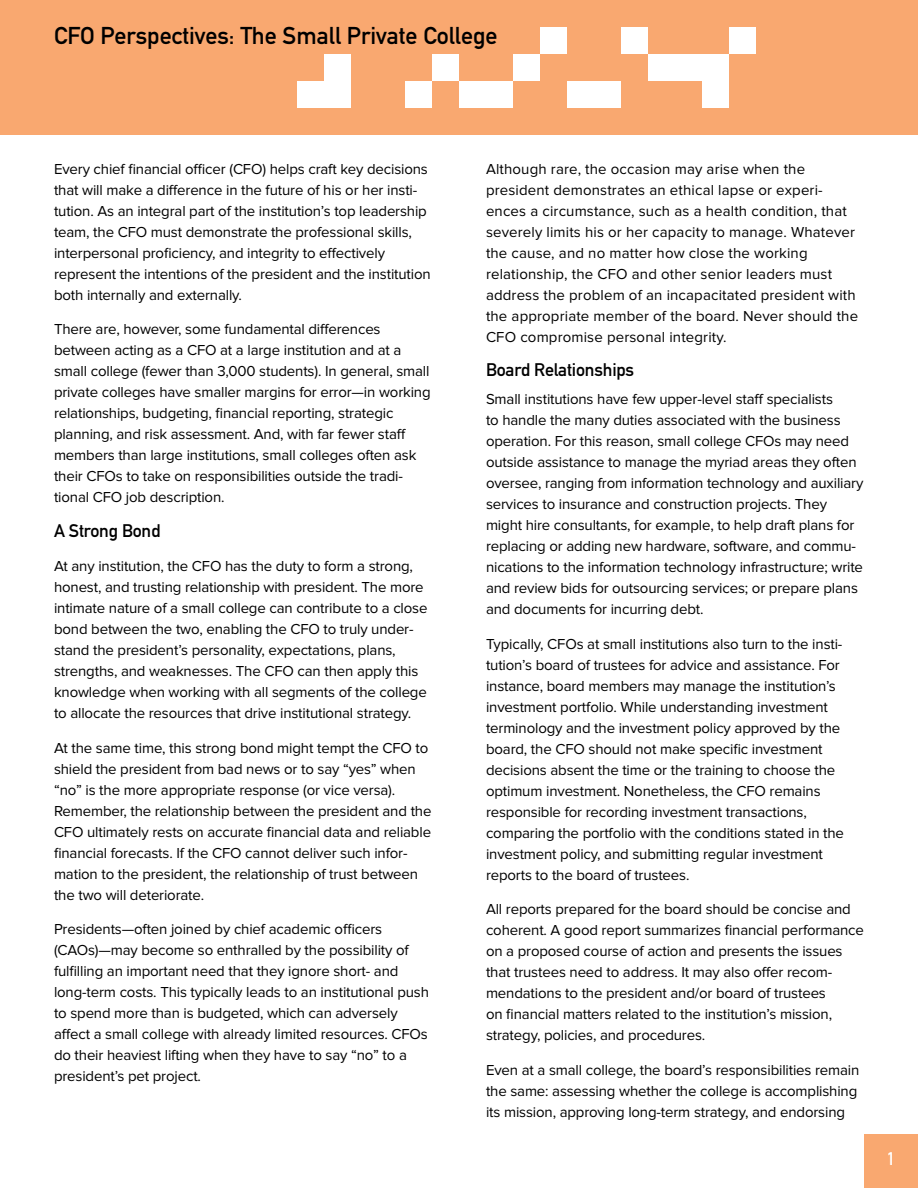
<style>
.page{position:relative;width:918px;height:1188px;background:#fff}
.page>*{position:absolute;margin:0;border:0;box-sizing:border-box;transform-origin:0 0}
.t1{font:24px "DIN Mittelschrift Std";color:#000}
.t2{font:18px "DIN Mittelschrift Std";letter-spacing:-.01em;color:#000}
.t3{font:18px "DIN Mittelschrift Std";color:#fff}
.t4{font:15px/21px "Proxima Nova";letter-spacing:-.01em;color:#000}
.t5{font:15px/21px "Proxima Nova";letter-spacing:.01em;color:#000}
</style>
<div class="page">
<div style="left:0;top:0;width:918px;height:135px;background:#f9a870"></div>
<div style="left:297px;top:81px;width:27px;height:27px;background:#fff"></div>
<div style="left:324px;top:54px;width:27px;height:27px;background:#fff"></div>
<div style="left:324px;top:81px;width:27px;height:27px;background:#fff"></div>
<div style="left:405px;top:81px;width:27px;height:27px;background:#fff"></div>
<div style="left:432px;top:54px;width:27px;height:27px;background:#fff"></div>
<div style="left:486px;top:81px;width:27px;height:27px;background:#fff"></div>
<div style="left:513px;top:54px;width:27px;height:27px;background:#fff"></div>
<div style="left:540px;top:27px;width:27px;height:27px;background:#fff"></div>
<div style="left:567px;top:81px;width:27px;height:27px;background:#fff"></div>
<div style="left:594px;top:81px;width:27px;height:27px;background:#fff"></div>
<div style="left:621px;top:27px;width:27px;height:27px;background:#fff"></div>
<div style="left:648px;top:54px;width:27px;height:27px;background:#fff"></div>
<div style="left:675px;top:54px;width:27px;height:27px;background:#fff"></div>
<div style="left:702px;top:81px;width:27px;height:27px;background:#fff"></div>
<div style="left:702px;top:54px;width:27px;height:27px;background:#fff"></div>
<div style="left:729px;top:27px;width:27px;height:27px;background:#fff"></div>
<div style="left:864px;top:1134px;width:54px;height:54px;background:#f9a870"></div>
<div style="left:459px;top:81px;width:27px;height:27px;background:#fff"></div>
<h1 class="t1" style="left:54px;top:22px;width:445px">CFO Perspectives: The Small Private College</h1>
<p class="t4" style="left:54px;top:159px;width:378px">Every chief financial officer (CFO) helps craft key decisions that will make a difference in the future of his or her insti&shy;tution. As an integral part of the institution’s top leadership team, the CFO must demonstrate the professional skills, interpersonal proficiency, and integrity to effectively represent the intentions of the president and the institution both internally and externally.</p>
<p class="t4" style="left:54px;top:319px;width:378px">There are, however, some fundamental differences between acting as a CFO at a large institution and at a small college (fewer than 3,000 students). In general, small private colleges have smaller margins for error—in working relationships, budgeting, financial reporting, strategic planning, and risk assessment. And, with far fewer staff members than large institutions, small colleges often ask their CFOs to take on responsibilities outside the tradi&shy;tional CFO job description.</p>
<p class="t2" style="left:54px;top:520px;width:108px">A Strong Bond</p>
<p class="t4" style="left:54px;top:556px;width:375px">At any institution, the CFO has the duty to form a strong, honest, and trusting relationship with president. The more intimate nature of a small college can contribute to a close bond between the two, enabling the CFO to truly under&shy;stand the president’s personality, expectations, plans, strengths, and weaknesses. The CFO can then apply this knowledge when working with all segments of the college to allocate the resources that drive institutional strategy.</p>
<p class="t4" style="left:54px;top:738px;width:379px">At the same time, this strong bond might tempt the CFO to shield the president from bad news or to say “yes” when “no” is the more appropriate response (or vice versa).<br>Remember, the relationship between the president and the CFO ultimately rests on accurate financial data and reliable financial forecasts. If the CFO cannot deliver such infor&shy;mation to the president, the relationship of trust between the two will deteriorate.</p>
<p class="t4" style="left:54px;top:919px;width:377px">Presidents—often joined by chief academic officers (CAOs)—may become so enthralled by the possibility of fulfilling an important need that they ignore short- and long-term costs. This typically leads to an institutional push to spend more than is budgeted, which can adversely affect a small college with already limited resources. CFOs do their heaviest lifting when they have to say “no” to a president’s pet project.</p>
<p class="t5" style="left:486px;top:159px;width:374px">Although rare, the occasion may arise when the president demonstrates an ethical lapse or experi&shy;ences a circumstance, such as a health condition, that severely limits his or her capacity to manage. Whatever the cause, and no matter how close the working relationship, the CFO and other senior leaders must address the problem of an incapacitated president with the appropriate member of the board. Never should the CFO compromise personal integrity.</p>
<p class="t2" style="left:486px;top:359px;width:150px">Board Relationships</p>
<p class="t4" style="left:486px;top:389px;width:379px">Small institutions have few upper-level staff specialists<br>to handle the many duties associated with the business operation. For this reason, small college CFOs may need outside assistance to manage the myriad areas they often oversee, ranging from information technology and auxiliary services to insurance and construction projects. They might hire consultants, for example, to help draft plans for replacing or adding new hardware, software, and commu&shy;nications to the information technology infrastructure; write and review bids for outsourcing services; or prepare plans and documents for incurring debt.</p>
<p class="t4" style="left:486px;top:633px;width:360px">Typically, CFOs at small institutions also turn to the insti&shy;tution’s board of trustees for advice and assistance. For instance, board members may manage the institution’s investment portfolio. While understanding investment terminology and the investment policy approved by the board, the CFO should not make specific investment decisions absent the time or the training to choose the optimum investment. Nonetheless, the CFO remains responsible for recording investment transactions, comparing the portfolio with the conditions stated in the investment policy, and submitting regular investment reports to the board of trustees.</p>
<p class="t4" style="left:486px;top:899px;width:380px">All reports prepared for the board should be concise and coherent. A good report summarizes financial performance on a proposed course of action and presents the issues that trustees need to address. It may also offer recom&shy;mendations to the president and/or board of trustees<br>on financial matters related to the institution’s mission, strategy, policies, and procedures.</p>
<p class="t4" style="left:486px;top:1059px;width:375px">Even at a small college, the board’s responsibilities remain the same: assessing whether the college is accomplishing its mission, approving long-term strategy, and endorsing</p>
<p class="t3" style="left:887px;top:1148px;width:10px">1</p>
</div>
